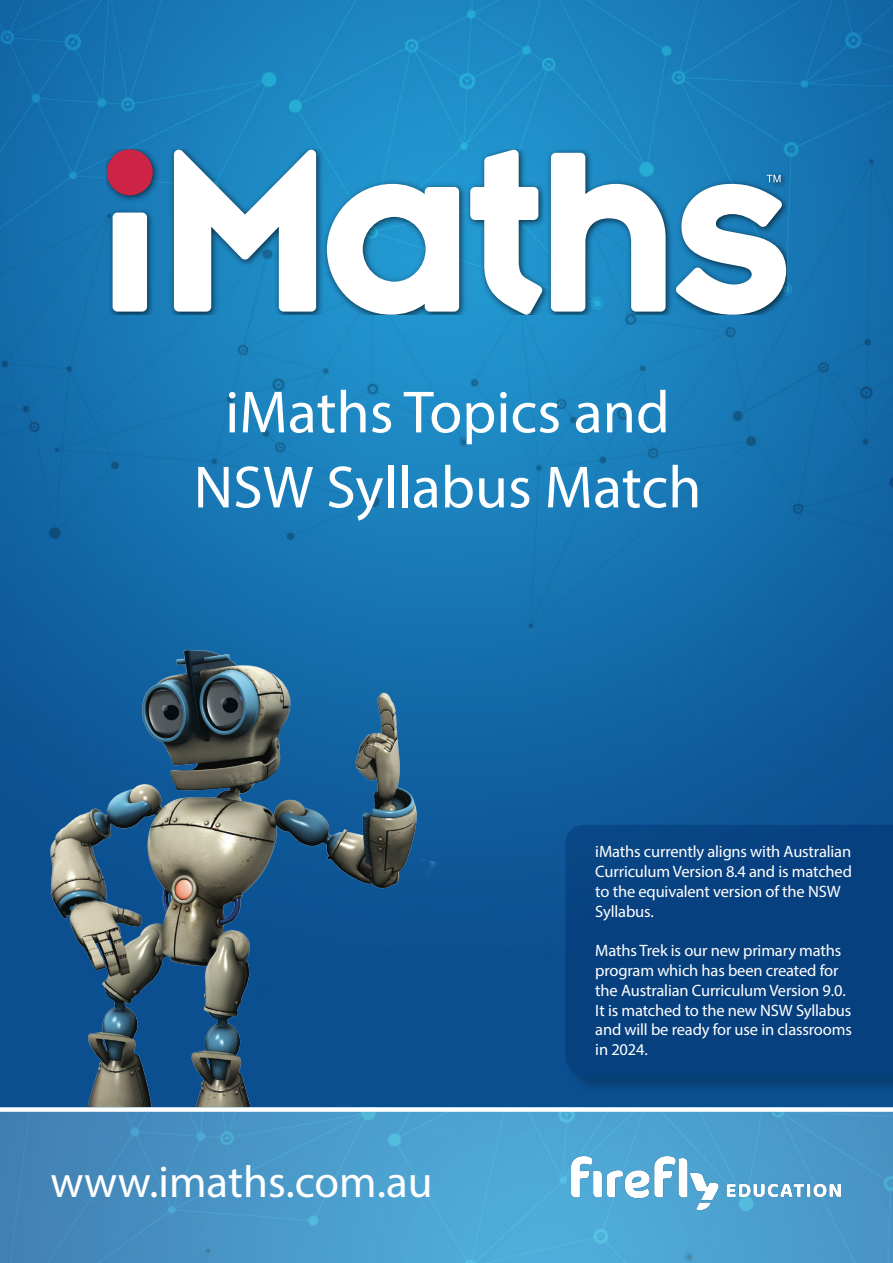
<style>
.page{position:relative;width:893px;height:1263px;background:#fff}
.page>*{position:absolute;margin:0;border:0;box-sizing:border-box;transform-origin:0 0}
.t1{font:60px/75px "Myriad Pro";color:#fff;text-align:center}
.t2{font:45px "Myriad Pro";color:#fff}
.t3{font:16.5px/19.8px "Myriad Pro";letter-spacing:-.01em;color:#fff}
</style>
<div class="page">
<img style="left:0;top:0;width:893px;height:1107px">
<img style="left:107px;top:149px;width:679px;height:166px">
<div style="left:113px;top:213px;width:34px;height:99px;background:#fff;border-radius:5px"></div>
<svg style="left:174px;top:149px;width:142px;height:163px"></svg>
<svg style="left:327px;top:184px;width:132px;height:131px"></svg>
<svg style="left:470px;top:149px;width:73px;height:166px"></svg>
<svg style="left:551px;top:153px;width:115px;height:159px"></svg>
<div style="left:107px;top:149px;width:46px;height:46px;background:#cd2344;border-radius:50%"></div>
<img style="left:759px;top:167px;width:27px;height:8px">
<svg style="left:676px;top:175px;width:110px;height:140px"></svg>
<img style="left:0;top:527px;width:687px;height:580px">
<div style="left:568px;top:827px;width:325px;height:267px;background:#231f20;opacity:.75"></div>
<div style="left:565px;top:825px;width:328px;height:251px;background:#07407f"></div>
<svg style="left:0;top:1107px;width:893px;height:156px;background:#4f9dcb"></svg>
<img style="left:571px;top:1156px;width:269px;height:54px">
<h1 class="t1" style="left:194px;top:374px;width:509px">iMaths Topics and<br>NSW Syllabus Match</h1>
<h2 class="t2" style="left:51px;top:1154px;width:384px">www.imaths.com.au</h2>
<p class="t3" style="left:595px;top:841px;width:258px">iMaths currently aligns with Australian<br>Curriculum Version 8.4 and is matched to the equivalent version of the NSW<br>Syllabus.</p>
<p class="t3" style="left:595px;top:940px;width:258px">Maths Trek is our new primary maths program which has been created for the Australian Curriculum Version 9.0.<br>It is matched to the new NSW Syllabus and will be ready for use in classrooms in 2024.</p>
</div>
